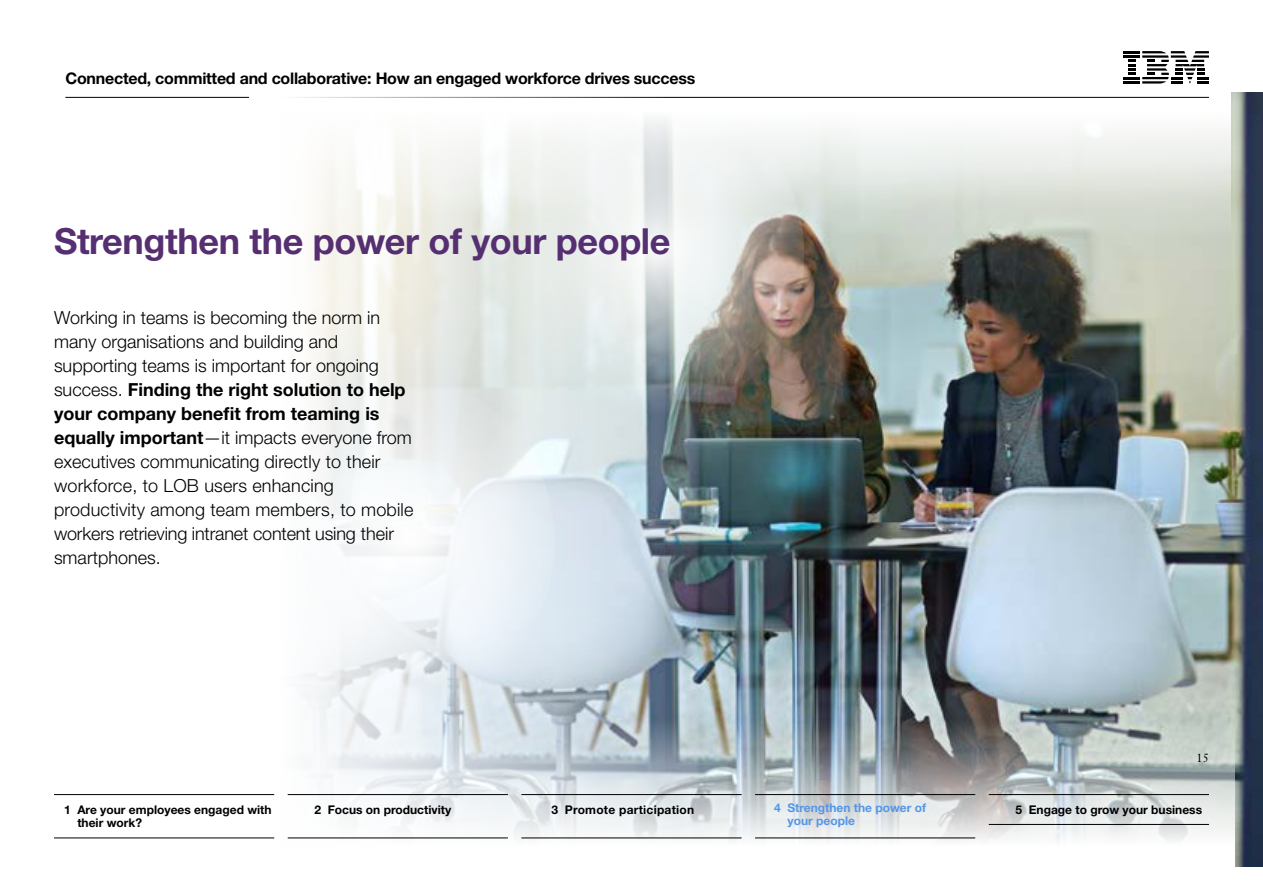
<style>
.page{position:relative;width:1263px;height:893px;background:#fff}
.page>*{position:absolute;margin:0;border:0;box-sizing:border-box;transform-origin:0 0}
.t1{font:700 36px "Helvetica Neue LT Pro";letter-spacing:-.01em;color:#562f72}
.t2{font:300 18px/24px "Helvetica Neue LT Pro";color:#000}
.t3{font:700 16.05px "Helvetica Neue LT Pro";letter-spacing:-.015em;color:#000}
.t4{font:700 12px/13.5px "Helvetica Neue LT Pro";color:#000}
.t5{font:700 12px "Helvetica Neue LT Pro";color:#5596e6}
.t6{font:700 12px "Helvetica Neue LT Pro";letter-spacing:.02em;color:#000}
.t7{font:12px "Janson Text LT Std";color:#000}
.s1{font-weight:700}
</style>
<div class="page">
<img style="left:665px;top:92px;width:598px;height:775px">
<svg style="left:186px;top:92px;width:1045px;height:148px"></svg>
<svg style="left:190px;top:716px;width:1045px;height:151px"></svg>
<svg style="left:460px;top:82px;width:344px;height:344px"></svg>
<svg style="left:1123px;top:51px;width:86px;height:33px"></svg>
<hr style="left:65px;top:97px;width:1144px;height:1px;background:#000">
<svg style="left:249px;top:88px;width:416px;height:779px"></svg>
<hr style="left:54px;top:794px;width:220px;height:1px;background:#000">
<hr style="left:54px;top:837px;width:220px;height:1px;background:#000">
<hr style="left:288px;top:794px;width:220px;height:1px;background:#000">
<hr style="left:288px;top:837px;width:220px;height:1px;background:#000">
<hr style="left:521px;top:794px;width:221px;height:1px;background:#000">
<hr style="left:521px;top:837px;width:221px;height:1px;background:#000">
<hr style="left:755px;top:794px;width:220px;height:1px;background:#000">
<hr style="left:755px;top:837px;width:220px;height:1px;background:#000">
<hr style="left:989px;top:794px;width:220px;height:1px;background:#000">
<hr style="left:989px;top:824px;width:220px;height:1px;background:#000">
<svg style="left:211px;top:370px;width:344px;height:343px;fill:#f5f7fa"></svg>
<p class="t3" style="left:65px;top:68px;width:631px">Connected, committed and collaborative: How an engaged workforce drives success</p>
<h1 class="t1" style="left:54px;top:218px;width:618px">Strengthen the power of your people</h1>
<p class="t2" style="left:54px;top:306px;width:361px">Working in teams is becoming the norm in many organisations and building and supporting teams is important for ongoing success. <span class="s1">Finding the right solution to help your company benefit from teaming is equally important</span>—it impacts everyone from executives communicating directly to their workforce, to LOB users enhancing productivity among team members, to mobile workers retrieving intranet content using their smartphones.</p>
<p class="t7" style="left:1196px;top:750px;width:14px">15</p>
<p class="t4" style="left:77px;top:802px;width:196px;text-indent:-13px">1 Are your employees engaged with their work?</p>
<p class="t4" style="left:314px;top:802px;width:138px">2 Focus on productivity</p>
<p class="t6" style="left:551px;top:802px;width:144px">3 Promote participation</p>
<p class="t5" style="left:774px;top:800px;width:154px">4 Strengthen the power of</p>
<p class="t4" style="left:1015px;top:802px;width:188px">5 Engage to grow your business</p>
<p class="t5" style="left:787px;top:813px;width:69px">your people</p>
</div>
